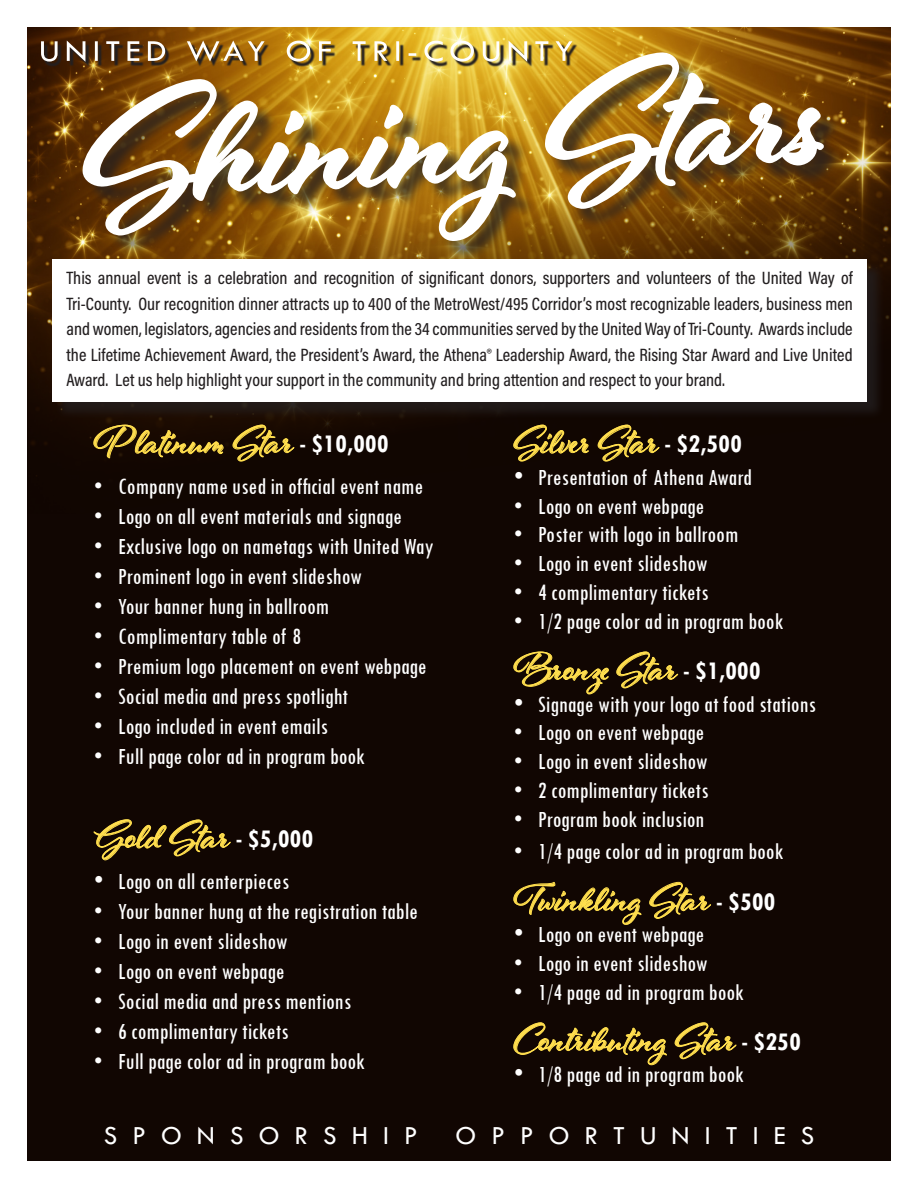
<style>
.page{position:relative;width:918px;height:1188px;background:#fff}
.page>*{position:absolute;margin:0;border:0;box-sizing:border-box;transform-origin:0 0}
.t1{font:700 172.65px "Al Fresco";color:#fff}
.t2{font:700 42px "Al Fresco";color:#ffde4e}
.t3{font:27px "Tw Cen";letter-spacing:.56em;color:#fff}
.t4{font:condensed 24px "Tw Cen";color:#fff}
.t5{font:500 18px/25.5px "Acumin Pro Cond";color:#231f20;text-align:justify}
.s1{font-family:"Tw Cen";font-stretch:condensed;font-size:27px;color:#fff}
.s2{font-size:27px}
</style>
<div class="page">
<div style="left:27px;top:27px;width:864px;height:1134px;background:#110602"></div>
<img style="left:27px;top:27px;width:864px;height:418px">
<div style="left:86px;top:55px;width:758px;height:207px;background:#231f20;opacity:.75"></div>
<img style="left:41px;top:27px;width:785px;height:297px">
<svg style="left:513px;top:424px;width:76px;height:38px"></svg>
<svg style="left:597px;top:424px;width:63px;height:38px"></svg>
<svg style="left:513px;top:651px;width:96px;height:44px"></svg>
<svg style="left:616px;top:651px;width:62px;height:38px"></svg>
<svg style="left:513px;top:882px;width:129px;height:43px"></svg>
<svg style="left:649px;top:882px;width:62px;height:37px"></svg>
<svg style="left:513px;top:1022px;width:154px;height:44px"></svg>
<svg style="left:674px;top:1022px;width:63px;height:38px"></svg>
<svg style="left:93px;top:424px;width:131px;height:35px"></svg>
<svg style="left:232px;top:424px;width:63px;height:38px"></svg>
<svg style="left:93px;top:819px;width:138px;height:42px"></svg>
<div style="left:54px;top:261px;width:831px;height:160px;background:#231f20;opacity:.75"></div>
<div style="left:52px;top:259px;width:815px;height:143px;background:#fff"></div>
<p class="t1" style="left:79px;top:38px;width:744px;rotate:-3deg">Shining Stars</p>
<p class="t5" style="left:67px;top:265px;width:788px">This annual event is a celebration and recognition of significant donors, supporters and volunteers of the United Way of Tri-County. Our recognition dinner attracts up to 400 of the MetroWest/495 Corridor’s most recognizable leaders, business men and women, legislators, agencies and residents from the 34 communities served by the United Way of Tri-County. Awards include the Lifetime Achievement Award, the President’s Award, the Athena® Leadership Award, the Rising Star Award and Live United Award. Let us help highlight your support in the community and bring attention and respect to your brand.</p>
<p class="t2" style="left:94px;top:413px;width:296px">Platinum Star <span class="s1">- $10,000</span></p>
<p class="t4" style="left:94px;top:472px;width:330px">• Company name used in official event name</p>
<p class="t4" style="left:94px;top:502px;width:309px">• Logo on all event materials and signage</p>
<p class="t4" style="left:94px;top:532px;width:341px">• Exclusive logo on nametags with United Way</p>
<p class="t4" style="left:94px;top:562px;width:269px">• Prominent logo in event slideshow</p>
<p class="t4" style="left:94px;top:592px;width:236px">• Your banner hung in ballroom</p>
<p class="t4" style="left:94px;top:622px;width:209px">• Complimentary table of 8</p>
<p class="t4" style="left:94px;top:652px;width:334px">• Premium logo placement on event webpage</p>
<p class="t4" style="left:94px;top:682px;width:255px">• Social media and press spotlight</p>
<p class="t4" style="left:94px;top:712px;width:236px">• Logo included in event emails</p>
<p class="t4" style="left:94px;top:742px;width:272px">• Full page color ad in program book</p>
<p class="t2" style="left:94px;top:808px;width:221px">Gold Star <span class="s1">- $5,000</span></p>
<p class="t4" style="left:94px;top:867px;width:197px"><span class="s2">•</span> Logo on all centerpieces</p>
<p class="t4" style="left:94px;top:897px;width:325px">• Your banner hung at the registration table</p>
<p class="t4" style="left:94px;top:927px;width:195px">• Logo in event slideshow</p>
<p class="t4" style="left:94px;top:957px;width:192px">• Logo on event webpage</p>
<p class="t4" style="left:94px;top:987px;width:259px">• Social media and press mentions</p>
<p class="t4" style="left:94px;top:1017px;width:196px">• 6 complimentary tickets</p>
<p class="t4" style="left:94px;top:1047px;width:272px">• Full page color ad in program book</p>
<p class="t2" style="left:514px;top:413px;width:229px">Silver Star <span class="s1">- $2,500</span></p>
<p class="t4" style="left:514px;top:463px;width:239px"><span class="s2">•</span> Presentation of Athena Award</p>
<p class="t4" style="left:514px;top:492px;width:192px">• Logo on event webpage</p>
<p class="t4" style="left:514px;top:520px;width:226px">• Poster with logo in ballroom</p>
<p class="t4" style="left:514px;top:549px;width:195px">• Logo in event slideshow</p>
<p class="t4" style="left:514px;top:578px;width:196px">• 4 complimentary tickets</p>
<p class="t4" style="left:514px;top:607px;width:271px">• 1/2 page color ad in program book</p>
<p class="t2" style="left:514px;top:640px;width:248px">Bronze Star <span class="s1">- $1,000</span></p>
<p class="t4" style="left:514px;top:690px;width:303px"><span class="s2">•</span> Signage with your logo at food stations</p>
<p class="t4" style="left:514px;top:718px;width:192px">• Logo on event webpage</p>
<p class="t4" style="left:514px;top:747px;width:195px">• Logo in event slideshow</p>
<p class="t4" style="left:514px;top:776px;width:196px">• 2 complimentary tickets</p>
<p class="t4" style="left:514px;top:805px;width:192px">• Program book inclusion</p>
<p class="t4" style="left:514px;top:837px;width:271px">• 1/4 page color ad in program book</p>
<p class="t2" style="left:514px;top:871px;width:263px">Twinkling Star <span class="s1">- $500</span></p>
<p class="t4" style="left:514px;top:920px;width:192px"><span class="s2">•</span> Logo on event webpage</p>
<p class="t4" style="left:514px;top:949px;width:195px">• Logo in event slideshow</p>
<p class="t4" style="left:514px;top:978px;width:231px">• 1/4 page ad in program book</p>
<p class="t2" style="left:514px;top:1011px;width:288px">Contributing Star <span class="s1">- $250</span></p>
<p class="t4" style="left:514px;top:1060px;width:231px"><span class="s2">•</span> 1/8 page ad in program book</p>
<p class="t3" style="left:104px;top:1120px;width:316px">SPONSORSHIP</p>
<p class="t3" style="left:456px;top:1120px;width:360px">OPPORTUNITIES</p>
</div>
